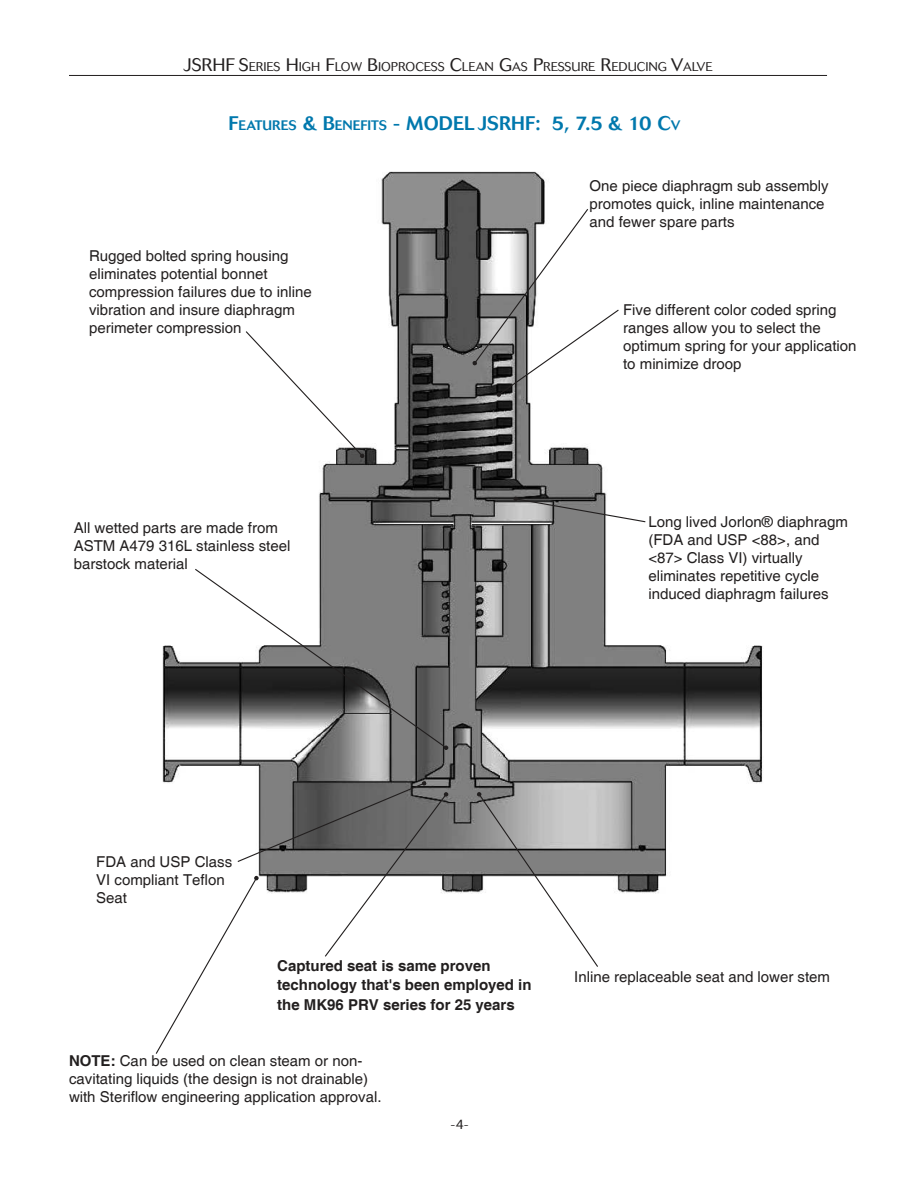
<style>
.page{position:relative;width:918px;height:1188px;background:#fff}
.page>*{position:absolute;margin:0;border:0;box-sizing:border-box;transform-origin:0 0}
.t1{font:500 19.5px "Cosmos BQ";color:#0078ad}
.t2{font:15px/18px "Helvetica";color:#221f1f}
.t3{font:700 15px/19.5px "Helvetica";color:#221f1f}
.t4{font:300 13.5px "Cosmos BQ";color:#221f1f}
.t5{font:300 12.6px "Cosmos BQ";color:#221f1f}
.s1{font-size:18px}
.s2{font-size:13.65px}
.s3{font-weight:700}
</style>
<div class="page">
<img style="left:162px;top:171px;width:601px;height:723px">
<hr style="left:69px;top:75px;width:758px;height:1px;background:#221f1f">
<svg style="left:513px;top:496px;width:134px;height:27px"></svg>
<svg style="left:194px;top:568px;width:254px;height:181px"></svg>
<svg style="left:444px;top:746px;width:4px;height:4px"></svg>
<svg style="left:477px;top:792px;width:122px;height:175px"></svg>
<svg style="left:245px;top:330px;width:120px;height:128px"></svg>
<svg style="left:472px;top:208px;width:148px;height:189px"></svg>
<svg style="left:155px;top:781px;width:293px;height:273px"></svg>
<p class="t5" style="left:184px;top:59px;width:530px"><span class="s1">JSRHF S</span>ERIES <span class="s1">H</span>IGH <span class="s1">F</span>LOW <span class="s1">B</span>IOPROCESS <span class="s1">C</span>LEAN <span class="s1">G</span>AS <span class="s1">P</span>RESSURE <span class="s1">R</span>EDUCING <span class="s1">V</span>ALVE</p>
<h1 class="t1" style="left:229px;top:116px;width:453px">F<span class="s2">EATURES</span> &amp; B<span class="s2">ENEFITS</span> - MODEL JSRHF: 5, 7.5 &amp; 10 C<span class="s2">V</span></h1>
<p class="t2" style="left:89px;top:248px;width:224px">Rugged bolted spring housing eliminates potential bonnet compression failures due to inline vibration and insure diaphragm perimeter compression</p>
<p class="t2" style="left:590px;top:177px;width:241px">One piece diaphragm sub assembly promotes quick, inline maintenance and fewer spare parts</p>
<p class="t2" style="left:623px;top:301px;width:235px">Five different color coded spring ranges allow you to select the optimum spring for your application to minimize droop</p>
<p class="t2" style="left:74px;top:520px;width:218px">All wetted parts are made from<br>ASTM A479 316L stainless steel barstock material</p>
<p class="t2" style="left:648px;top:513px;width:201px">Long lived Jorlon® diaphragm (FDA and USP &lt;88&gt;, and &lt;87&gt; Class VI) virtually eliminates repetitive cycle induced diaphragm failures</p>
<p class="t2" style="left:96px;top:853px;width:137px">FDA and USP Class<br>VI compliant Teflon<br>Seat</p>
<p class="t3" style="left:277px;top:957px;width:256px">Captured seat is same proven technology that's been employed in the MK96 PRV series for 25 years</p>
<p class="t2" style="left:69px;top:1053px;width:314px"><span class="s3">NOTE:</span> Can be used on clean steam or non&shy;cavitating liquids (the design is not drainable) with Steriflow engineering application approval.</p>
<p class="t4" style="left:451px;top:1119px;width:19px">-4-</p>
<p class="t2" style="left:574px;top:968px;width:257px">Inline replaceable seat and lower stem</p>
</div>
